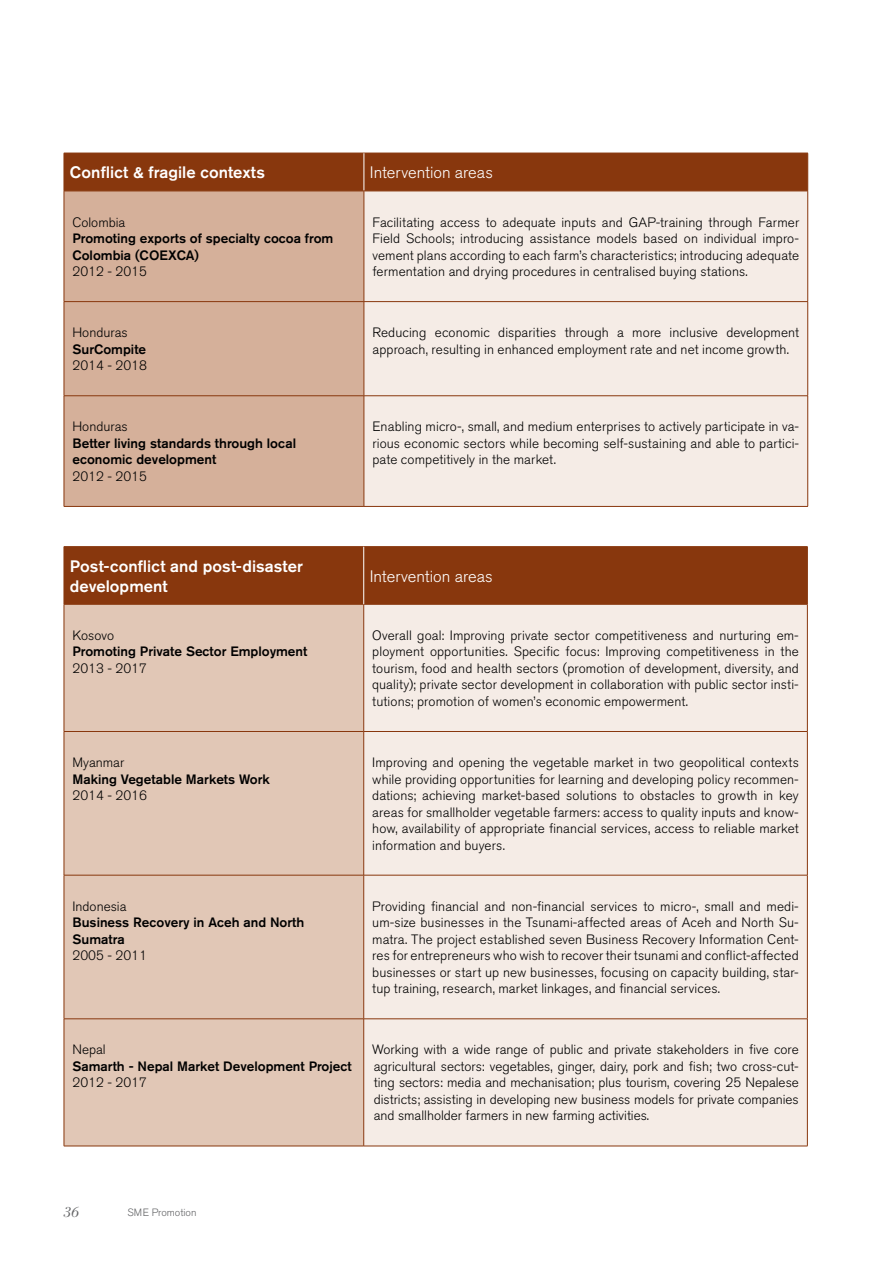
<style>
.page{position:relative;width:893px;height:1263px;background:#fff}
.page>*{position:absolute;margin:0;border:0;box-sizing:border-box;transform-origin:0 0}
.t1{font:500 16.5px/19.8px "Akzidenz Grotesk BQ";letter-spacing:.005em;color:#fff}
.t2{font:300 16.5px "Akzidenz Grotesk BQ";color:#fff}
.t3{font:italic 15.3px "Bodoni";color:#636466}
.t4{font:300 13.5px/16.5px "Akzidenz Grotesk BQ";letter-spacing:.005em;color:#000;text-align:justify}
.t5{font:500 13.5px/16.5px "Akzidenz Grotesk BQ";color:#000}
.t6{font:300 10.5px "Akzidenz Grotesk BQ";color:#636466}
</style>
<div class="page">
<div style="left:65px;top:154px;width:742px;height:37px;background:#88370d"></div>
<div style="left:65px;top:192px;width:299px;height:314px;background:#d5b09a"></div>
<div style="left:365px;top:192px;width:442px;height:314px;background:#f5ece6"></div>
<hr style="left:64px;top:153px;width:300px;height:1px;background:#88370d">
<hr style="left:64px;top:153px;width:1px;height:38px;background:#88370d">
<hr style="left:364px;top:153px;width:444px;height:1px;background:#88370d">
<hr style="left:807px;top:153px;width:1px;height:38px;background:#88370d">
<hr style="left:364px;top:153px;width:1px;height:38px;background:#fff">
<hr style="left:64px;top:191px;width:300px;height:1px;background:#88370d">
<hr style="left:64px;top:191px;width:1px;height:110px;background:#88370d">
<hr style="left:364px;top:191px;width:444px;height:1px;background:#88370d">
<hr style="left:364px;top:191px;width:1px;height:110px;background:#88370d">
<hr style="left:807px;top:191px;width:1px;height:110px;background:#88370d">
<hr style="left:64px;top:301px;width:300px;height:1px;background:#88370d">
<hr style="left:64px;top:302px;width:1px;height:94px;background:#88370d">
<hr style="left:364px;top:301px;width:444px;height:1px;background:#88370d">
<hr style="left:364px;top:302px;width:1px;height:94px;background:#88370d">
<hr style="left:807px;top:302px;width:1px;height:94px;background:#88370d">
<hr style="left:64px;top:395px;width:300px;height:1px;background:#88370d">
<hr style="left:64px;top:396px;width:1px;height:110px;background:#88370d">
<hr style="left:364px;top:395px;width:444px;height:1px;background:#88370d">
<hr style="left:364px;top:396px;width:1px;height:110px;background:#88370d">
<hr style="left:807px;top:396px;width:1px;height:110px;background:#88370d">
<hr style="left:64px;top:506px;width:300px;height:1px;background:#88370d">
<hr style="left:364px;top:506px;width:444px;height:1px;background:#88370d">
<div style="left:65px;top:547px;width:742px;height:57px;background:#88370d"></div>
<div style="left:65px;top:605px;width:298px;height:541px;background:#e1c7b6"></div>
<div style="left:364px;top:605px;width:443px;height:541px;background:#f5ece6"></div>
<hr style="left:64px;top:546px;width:300px;height:1px;background:#88370d">
<hr style="left:64px;top:547px;width:1px;height:57px;background:#88370d">
<hr style="left:364px;top:546px;width:443px;height:1px;background:#88370d">
<hr style="left:807px;top:547px;width:1px;height:57px;background:#88370d">
<hr style="left:64px;top:604px;width:300px;height:1px;background:#88370d">
<hr style="left:64px;top:604px;width:1px;height:127px;background:#88370d">
<hr style="left:364px;top:604px;width:443px;height:1px;background:#88370d">
<hr style="left:363px;top:604px;width:1px;height:127px;background:#88370d">
<hr style="left:807px;top:604px;width:1px;height:127px;background:#88370d">
<hr style="left:64px;top:731px;width:300px;height:1px;background:#88370d">
<hr style="left:64px;top:732px;width:1px;height:143px;background:#88370d">
<hr style="left:364px;top:731px;width:443px;height:1px;background:#88370d">
<hr style="left:363px;top:732px;width:1px;height:143px;background:#88370d">
<hr style="left:807px;top:732px;width:1px;height:143px;background:#88370d">
<hr style="left:64px;top:875px;width:300px;height:1px;background:#88370d">
<hr style="left:64px;top:875px;width:1px;height:144px;background:#88370d">
<hr style="left:364px;top:875px;width:443px;height:1px;background:#88370d">
<hr style="left:363px;top:875px;width:1px;height:144px;background:#88370d">
<hr style="left:807px;top:875px;width:1px;height:144px;background:#88370d">
<hr style="left:64px;top:1018px;width:300px;height:1px;background:#88370d">
<hr style="left:64px;top:1019px;width:1px;height:127px;background:#88370d">
<hr style="left:364px;top:1018px;width:443px;height:1px;background:#88370d">
<hr style="left:363px;top:1019px;width:1px;height:127px;background:#88370d">
<hr style="left:807px;top:1019px;width:1px;height:127px;background:#88370d">
<hr style="left:64px;top:1146px;width:300px;height:1px;background:#88370d">
<hr style="left:364px;top:1146px;width:443px;height:1px;background:#88370d">
<hr style="left:363px;top:547px;width:1px;height:57px;background:#fff">
<p class="t1" style="left:70px;top:162px;width:197px">Conflict &amp; fragile contexts</p>
<p class="t2" style="left:370px;top:163px;width:124px">Intervention areas</p>
<p class="t4" style="left:72px;top:214px;width:54px">Colombia</p>
<p class="t5" style="left:72px;top:230px;width:262px">Promoting exports of specialty cocoa from<br>Colombia (COEXCA)</p>
<p class="t4" style="left:72px;top:263px;width:76px">2012 - 2015</p>
<p class="t4" style="left:372px;top:214px;width:428px">Facilitating access to adequate inputs and GAP-training through Farmer Field Schools; introducing assistance models based on individual impro&shy;vement plans according to each farm’s characteristics; introducing adequate fermentation and drying procedures in centralised buying stations.</p>
<p class="t4" style="left:72px;top:325px;width:57px">Honduras</p>
<p class="t5" style="left:72px;top:340px;width:75px">SurCompite</p>
<p class="t4" style="left:72px;top:358px;width:76px">2014 - 2018</p>
<p class="t4" style="left:72px;top:419px;width:57px">Honduras</p>
<p class="t5" style="left:72px;top:435px;width:225px">Better living standards through local economic development</p>
<p class="t4" style="left:72px;top:468px;width:76px">2012 - 2015</p>
<p class="t4" style="left:372px;top:325px;width:428px">Reducing economic disparities through a more inclusive development approach, resulting in enhanced employment rate and net income growth.</p>
<p class="t4" style="left:372px;top:419px;width:428px">Enabling micro-, small, and medium enterprises to actively participate in va&shy;rious economic sectors while becoming self-sustaining and able to partici&shy;pate competitively in the market.</p>
<p class="t1" style="left:70px;top:556px;width:235px">Post-conflict and post-disaster development</p>
<p class="t2" style="left:370px;top:567px;width:124px">Intervention areas</p>
<p class="t4" style="left:72px;top:627px;width:43px">Kosovo</p>
<p class="t5" style="left:72px;top:643px;width:236px">Promoting Private Sector Employment</p>
<p class="t4" style="left:72px;top:660px;width:76px">2013 - 2017</p>
<p class="t4" style="left:372px;top:627px;width:428px">Overall goal: Improving private sector competitiveness and nurturing em&shy;ployment opportunities. Specific focus: Improving competitiveness in the tourism, food and health sectors (promotion of development, diversity, and quality); private sector development in collaboration with public sector insti&shy;tutions; promotion of women’s economic empowerment.</p>
<p class="t4" style="left:72px;top:754px;width:53px">Myanmar</p>
<p class="t5" style="left:72px;top:770px;width:199px">Making Vegetable Markets Work</p>
<p class="t4" style="left:72px;top:787px;width:76px">2014 - 2016</p>
<p class="t4" style="left:372px;top:754px;width:428px">Improving and opening the vegetable market in two geopolitical contexts while providing opportunities for learning and developing policy recommen&shy;dations; achieving market-based solutions to obstacles to growth in key areas for smallholder vegetable farmers: access to quality inputs and know&shy;how, availability of appropriate financial services, access to reliable market information and buyers.</p>
<p class="t4" style="left:72px;top:898px;width:55px">Indonesia</p>
<p class="t5" style="left:72px;top:914px;width:233px">Business Recovery in Aceh and North<br>Sumatra</p>
<p class="t4" style="left:72px;top:948px;width:76px">2005 - 2011</p>
<p class="t4" style="left:372px;top:898px;width:428px">Providing financial and non-financial services to micro-, small and medi&shy;um-size businesses in the Tsunami-affected areas of Aceh and North Su&shy;matra. The project established seven Business Recovery Information Cent&shy;res for entrepreneurs who wish to recover their tsunami and conflict-affected businesses or start up new businesses, focusing on capacity building, star&shy;tup training, research, market linkages, and financial services.</p>
<p class="t4" style="left:72px;top:1042px;width:35px">Nepal</p>
<p class="t5" style="left:72px;top:1058px;width:281px">Samarth - Nepal Market Development Project</p>
<p class="t4" style="left:72px;top:1075px;width:76px">2012 - 2017</p>
<p class="t4" style="left:372px;top:1042px;width:428px">Working with a wide range of public and private stakeholders in five core agricultural sectors: vegetables, ginger, dairy, pork and fish; two cross-cut&shy;ting sectors: media and mechanisation; plus tourism, covering 25 Nepalese districts; assisting in developing new business models for private companies and smallholder farmers in new farming activities.</p>
<p class="t3" style="left:64px;top:1203px;width:17px">36</p>
<p class="t6" style="left:127px;top:1206px;width:71px">SME Promotion</p>
</div>
